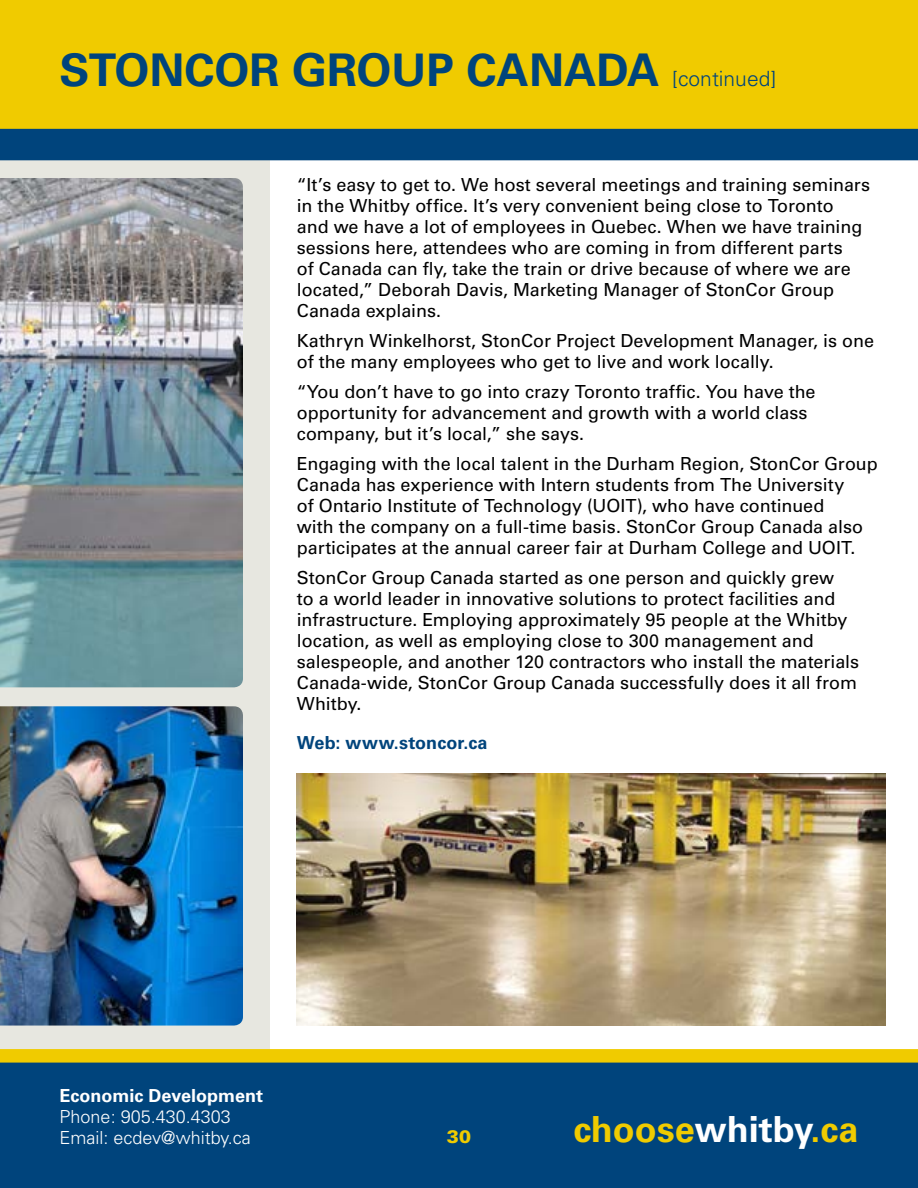
<style>
.page{position:relative;width:918px;height:1188px;background:#fff}
.page>*{position:absolute;margin:0;border:0;box-sizing:border-box;transform-origin:0 0}
.t1{font:700 45px "Univers LT Std";color:#00447c}
.t2{font:700 36px "Univers LT Std";color:#f0cb00}
.TXT1{font:18px/21px "Univers LT Std";color:#000}
.t3{font:300 18px/21px "Univers LT Std";color:#fff}
.t4{font:700 18px "Univers LT Std";color:#fff}
.t5{font:700 18px "Univers LT Std";letter-spacing:.01em;color:#00447c}
.t6{font:900 18px "Univers LT Std";color:#f0cb00}
.s1{font-weight:300;font-size:21px}
.s2{color:#fff}
</style>
<div class="page">
<div style="left:0;top:145px;width:270px;height:918px;background:#e7e7e0"></div>
<div style="left:0;top:1057px;width:918px;height:131px;background:#00447c"></div>
<div style="left:0;top:1049px;width:918px;height:14px;background:#f0cb00"></div>
<div style="left:0;top:0;width:918px;height:131px;background:#f0cb00"></div>
<div style="left:0;top:129px;width:918px;height:31px;background:#00447c"></div>
<img style="left:0;top:178px;width:243px;height:509px">
<img style="left:0;top:706px;width:243px;height:320px">
<img style="left:297px;top:773px;width:589px;height:253px">
<h1 class="t1" style="left:60px;top:43px;width:718px">STONCOR GROUP CANADA <span class="s1">[continued]</span></h1>
<p class="TXT1" style="left:297px;top:174px;width:575px">“It’s easy to get to. We host several meetings and training seminars in the Whitby office. It’s very convenient being close to Toronto and we have a lot of employees in Quebec. When we have training sessions here, attendees who are coming in from different parts<br>of Canada can fly, take the train or drive because of where we are located,” Deborah Davis, Marketing Manager of StonCor Group Canada explains.</p>
<p class="TXT1" style="left:297px;top:330px;width:579px">Kathryn Winkelhorst, StonCor Project Development Manager, is one of the many employees who get to live and work locally.</p>
<p class="TXT1" style="left:297px;top:381px;width:520px">“You don’t have to go into crazy Toronto traffic. You have the opportunity for advancement and growth with a world class company, but it’s local,” she says.</p>
<p class="TXT1" style="left:297px;top:453px;width:582px">Engaging with the local talent in the Durham Region, StonCor Group Canada has experience with Intern students from The University<br>of Ontario Institute of Technology (UOIT), who have continued<br>with the company on a full-time basis. StonCor Group Canada also participates at the annual career fair at Durham College and UOIT.</p>
<p class="TXT1" style="left:297px;top:567px;width:564px">StonCor Group Canada started as one person and quickly grew<br>to a world leader in innovative solutions to protect facilities and infrastructure. Employing approximately 95 people at the Whitby location, as well as employing close to 300 management and salespeople, and another 120 contractors who install the materials Canada-wide, StonCor Group Canada successfully does it all from Whitby.</p>
<h2 class="t5" style="left:297px;top:732px;width:192px">Web: www.stoncor.ca</h2>
<p class="t4" style="left:60px;top:1085px;width:205px">Economic Development</p>
<p class="t3" style="left:60px;top:1106px;width:193px">Phone: 905.430.4303<br>Email: ecdev@whitby.ca</p>
<p class="t6" style="left:447px;top:1126px;width:26px">30</p>
<h2 class="t2" style="left:573px;top:1108px;width:287px">choose<span class="s2">whitby</span>.ca</h2>
</div>
